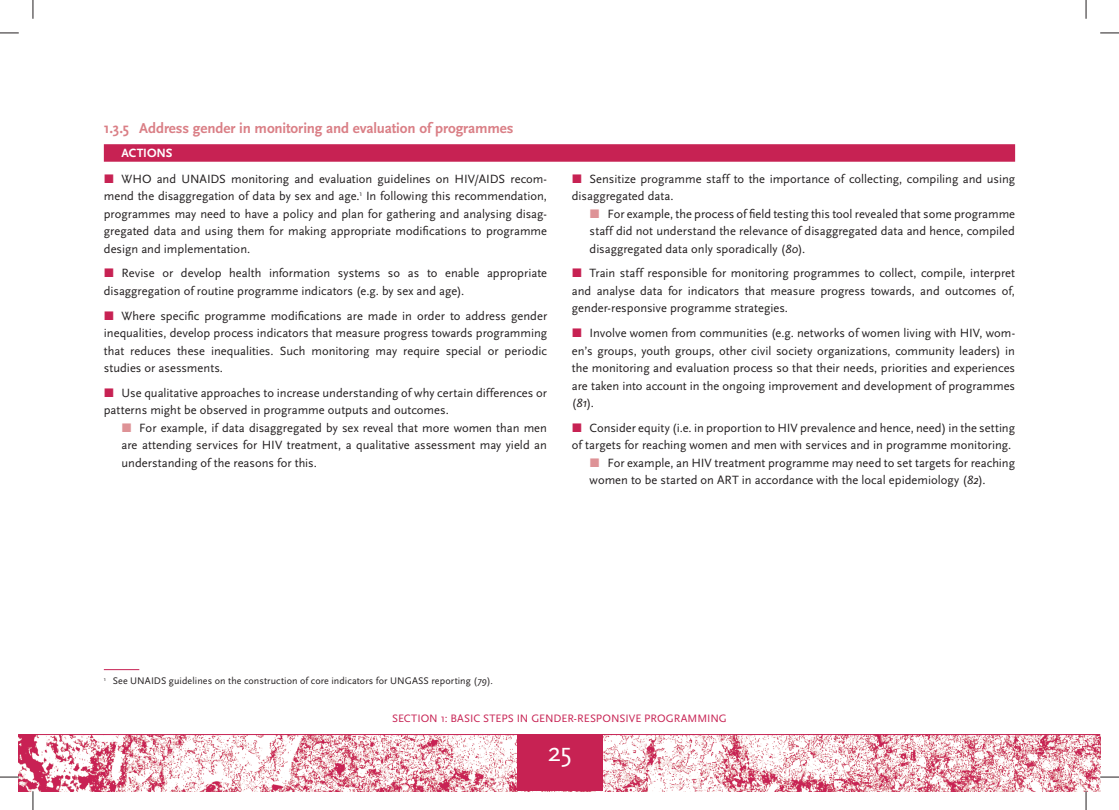
<style>
.page{position:relative;width:1119px;height:810px;background:#fff}
.page>*{position:absolute;margin:0;border:0;box-sizing:border-box;transform-origin:0 0}
.t1{font:27.5px "Scala Sans";color:#fff}
.t2{font:700 15px "Scala Sans";letter-spacing:-.01em;color:#da7f86}
.t3{font:12.5px/17.5px "Scala Sans";color:#231f20;text-align:justify}
.t4{font:700 12.5px "Scala Sans";letter-spacing:-.005em;color:#fff}
.t5{font:11.25px "Scala Sans";color:#c72253}
.t6{font:10px "Scala Sans";letter-spacing:.01em;color:#231f20}
.s1{font-family:"European Pi Three";color:#c72253}
.s2{font-family:"European Pi Three";color:#de9296}
.s3{font-style:italic}
</style>
<div class="page">
<img style="left:19px;top:735px;width:1080px;height:56px">
<hr style="left:19px;top:734px;width:1080px;height:1px;background:#c72253">
<div style="left:517px;top:734px;width:85px;height:57px;background:#c72253"></div>
<div style="left:104px;top:144px;width:910px;height:18px;background:#c72253"></div>
<hr style="left:104px;top:669px;width:35px;height:1px;background:#c72253">
<svg style="left:0;top:32px;width:19px;height:2px"></svg>
<svg style="left:1100px;top:32px;width:18px;height:2px"></svg>
<svg style="left:0;top:776px;width:19px;height:2px"></svg>
<svg style="left:1099px;top:776px;width:19px;height:2px"></svg>
<svg style="left:32px;top:0;width:2px;height:19px"></svg>
<svg style="left:32px;top:791px;width:2px;height:19px"></svg>
<svg style="left:1085px;top:0;width:1px;height:19px"></svg>
<svg style="left:1085px;top:791px;width:1px;height:19px"></svg>
<p class="t2" style="left:104px;top:122px;width:411px">1.3.5 Address gender in monitoring and evaluation of programmes</p>
<p class="t4" style="left:122px;top:148px;width:52px">ACTIONS</p>
<p class="t3" style="left:104px;top:171px;width:444px"><span class="s1">-</span> WHO and UNAIDS monitoring and evaluation guidelines on HIV/AIDS recom&shy;mend the disaggregation of data by sex and age.<sup>1</sup> In following this recommendation, programmes may need to have a policy and plan for gathering and analysing disag&shy;gregated data and using them for making appropriate modifications to programme design and implementation.</p>
<p class="t3" style="left:104px;top:266px;width:444px"><span class="s1">-</span> Revise or develop health information systems so as to enable appropriate disaggregation of routine programme indicators (e.g. by sex and age).</p>
<p class="t3" style="left:104px;top:308px;width:445px"><span class="s1">-</span> Where specific programme modifications are made in order to address gender inequalities, develop process indicators that measure progress towards programming that reduces these inequalities. Such monitoring may require special or periodic studies or asessments.</p>
<p class="t3" style="left:104px;top:385px;width:444px"><span class="s1">-</span> Use qualitative approaches to increase understanding of why certain differences or patterns might be observed in programme outputs and outcomes.</p>
<p class="t3" style="left:122px;top:420px;width:427px"><span class="s2">-</span> For example, if data disaggregated by sex reveal that more women than men are attending services for HIV treatment, a qualitative assessment may yield an understanding of the reasons for this.</p>
<p class="t3" style="left:572px;top:171px;width:444px"><span class="s1">-</span> Sensitize programme staff to the importance of collecting, compiling and using disaggregated data.</p>
<p class="t3" style="left:589px;top:206px;width:427px"><span class="s2">-</span> For example, the process of field testing this tool revealed that some programme staff did not understand the relevance of disaggregated data and hence, compiled disaggregated data only sporadically (<span class="s3">80</span>).</p>
<p class="t3" style="left:572px;top:266px;width:444px"><span class="s1">-</span> Train staff responsible for monitoring programmes to collect, compile, interpret and analyse data for indicators that measure progress towards, and outcomes of, gender-responsive programme strategies.</p>
<p class="t3" style="left:572px;top:325px;width:444px"><span class="s1">-</span> Involve women from communities (e.g. networks of women living with HIV, wom&shy;en’s groups, youth groups, other civil society organizations, community leaders) in the monitoring and evaluation process so that their needs, priorities and experiences are taken into account in the ongoing improvement and development of programmes (<span class="s3">81</span>).</p>
<p class="t3" style="left:572px;top:420px;width:444px"><span class="s1">-</span> Consider equity (i.e. in proportion to HIV prevalence and hence, need) in the setting of targets for reaching women and men with services and in programme monitoring.</p>
<p class="t3" style="left:589px;top:455px;width:427px"><span class="s2">-</span> For example, an HIV treatment programme may need to set targets for reaching women to be started on ART in accordance with the local epidemiology (<span class="s3">82</span>).</p>
<p class="t6" style="left:104px;top:677px;width:390px"><sup>1</sup> See UNAIDS guidelines on the construction of core indicators for UNGASS reporting (<span class="s3">79</span>).</p>
<p class="t5" style="left:392px;top:713px;width:336px">SECTION 1: BASIC STEPS IN GENDER-RESPONSIVE PROGRAMMING</p>
<h1 class="t1" style="left:547px;top:741px;width:26px">25</h1>
</div>
